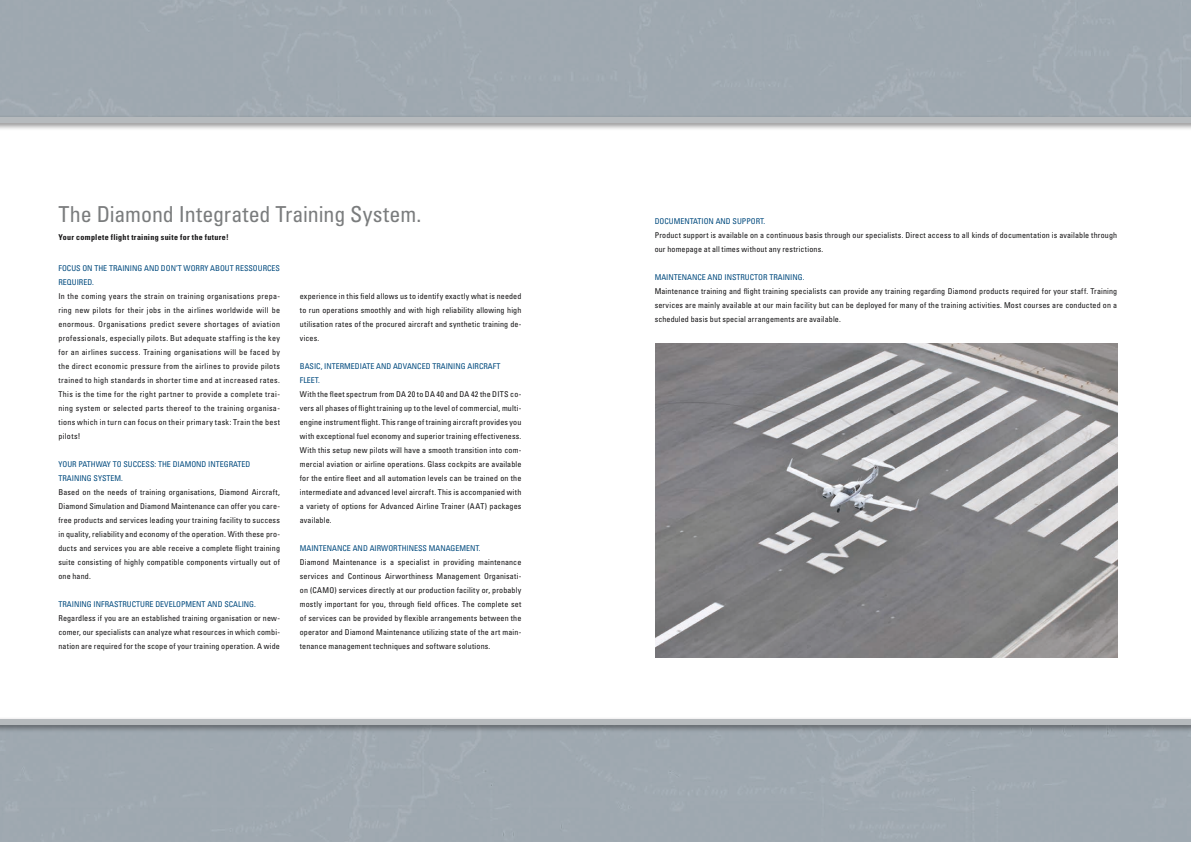
<style>
.page{position:relative;width:1191px;height:842px;background:#fff}
.page>*{position:absolute;margin:0;border:0;box-sizing:border-box;transform-origin:0 0}
.t1{font:condensed 22px "Univers LT Std";letter-spacing:-.005em;color:#7a7c7d}
.t2{font:condensed 8px/14px "Univers LT Std";letter-spacing:.02em;color:#141314;text-align:justify}
.t3{font:condensed 8px/14px "Univers LT Std";color:#004a7e}
.t4{font:700 condensed 8px "Univers LT Std";letter-spacing:.04em;color:#141314}
</style>
<div class="page">
<img style="left:655px;top:344px;width:462px;height:314px">
<div style="left:0;top:115px;width:1191px;height:16px;background:#141314;opacity:.5"></div>
<div style="left:0;top:117px;width:1191px;height:6px;background:#b6babd"></div>
<div style="left:0;top:717px;width:1191px;height:16px;background:#141314;opacity:.5"></div>
<div style="left:0;top:719px;width:1191px;height:6px;background:#b6babd"></div>
<h1 class="t1" style="left:58px;top:201px;width:364px">The Diamond Integrated Training System.</h1>
<p class="t4" style="left:58px;top:233px;width:172px">Your complete flight training suite for the future!</p>
<p class="t3" style="left:58px;top:261px;width:223px">FOCUS ON THE TRAINING AND DON’T WORRY ABOUT RESSOURCES<br>REQUIRED.</p>
<p class="t2" style="left:58px;top:289px;width:223px">In the coming years the strain on training organisations prepa&shy;ring new pilots for their jobs in the airlines worldwide will be enormous. Organisations predict severe shortages of aviation professionals, especially pilots. But adequate staffing is the key for an airlines success. Training organisations will be faced by the direct economic pressure from the airlines to provide pilots trained to high standards in shorter time and at increased rates.<br>This is the time for the right partner to provide a complete trai&shy;ning system or selected parts thereof to the training organisa&shy;tions which in turn can focus on their primary task: Train the best pilots!</p>
<p class="t3" style="left:58px;top:457px;width:193px">YOUR PATHWAY TO SUCCESS: THE DIAMOND INTEGRATED<br>TRAINING SYSTEM.</p>
<p class="t2" style="left:58px;top:485px;width:223px">Based on the needs of training organisations, Diamond Aircraft, Diamond Simulation and Diamond Maintenance can offer you care&shy;free products and services leading your training facility to success in quality, reliability and economy of the operation. With these pro&shy;ducts and services you are able receive a complete flight training suite consisting of highly compatible components virtually out of one hand.</p>
<p class="t3" style="left:58px;top:597px;width:199px">TRAINING INFRASTRUCTURE DEVELOPMENT AND SCALING.</p>
<p class="t2" style="left:58px;top:611px;width:223px">Regardless if you are an established training organisation or new&shy;comer, our specialists can analyze what resources in which combi&shy;nation are required for the scope of your training operation. A wide</p>
<p class="t2" style="left:300px;top:289px;width:223px">experience in this field allows us to identify exactly what is needed to run operations smoothly and with high reliability allowing high utilisation rates of the procured aircraft and synthetic training de&shy;vices.</p>
<p class="t3" style="left:300px;top:359px;width:202px">BASIC, INTERMEDIATE AND ADVANCED TRAINING AIRCRAFT<br>FLEET.</p>
<p class="t2" style="left:300px;top:387px;width:223px">With the fleet spectrum from DA 20 to DA 40 and DA 42 the DITS co&shy;vers all phases of flight training up to the level of commercial, multi&shy;engine instrument flight. This range of training aircraft provides you with exceptional fuel economy and superior training effectiveness.<br>With this setup new pilots will have a smooth transition into com&shy;mercial aviation or airline operations. Glass cockpits are available for the entire fleet and all automation levels can be trained on the intermediate and advanced level aircraft. This is accompanied with a variety of options for Advanced Airline Trainer (AAT) packages available.</p>
<p class="t3" style="left:300px;top:541px;width:182px">MAINTENANCE AND AIRWORTHINESS MANAGEMENT.</p>
<p class="t2" style="left:300px;top:555px;width:223px">Diamond Maintenance is a specialist in providing maintenance services and Continous Airworthiness Management Organisati&shy;on (CAMO) services directly at our production facility or, probably mostly important for you, through field offices. The complete set of services can be provided by flexible arrangements between the operator and Diamond Maintenance utilizing state of the art main&shy;tenance management techniques and software solutions.</p>
<p class="t3" style="left:654px;top:214px;width:112px">DOCUMENTATION AND SUPPORT.</p>
<p class="t2" style="left:654px;top:228px;width:464px">Product support is available on a continuous basis through our specialists. Direct access to all kinds of documentation is available through our homepage at all times without any restrictions.</p>
<p class="t3" style="left:654px;top:270px;width:151px">MAINTENANCE AND INSTRUCTOR TRAINING.</p>
<p class="t2" style="left:654px;top:284px;width:464px">Maintenance training and flight training specialists can provide any training regarding Diamond products required for your staff. Training services are mainly available at our main facility but can be deployed for many of the training activities. Most courses are conducted on a scheduled basis but special arrangements are available.</p>
</div>
